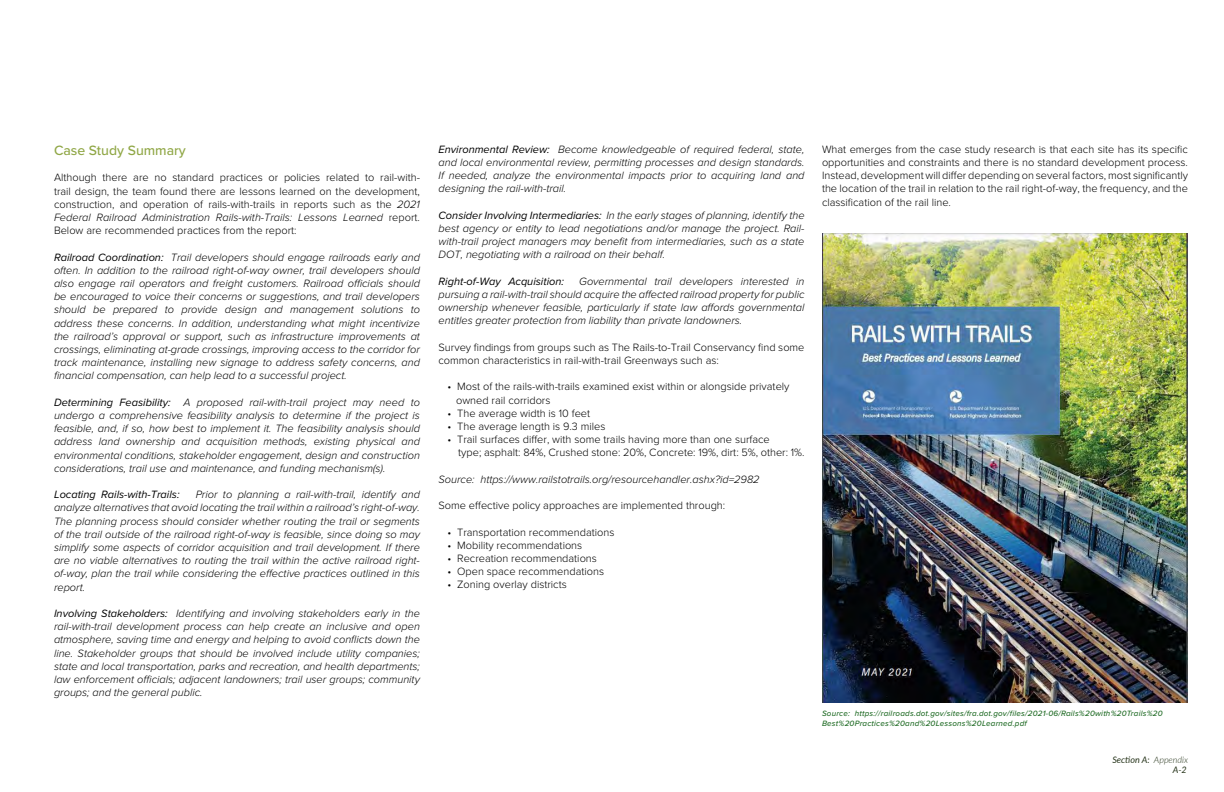
<style>
.page{position:relative;width:1224px;height:792px;background:#fff}
.page>*{position:absolute;margin:0;border:0;box-sizing:border-box;transform-origin:0 0}
.t1{font:500 14px "Proxima Nova";color:#90a746}
.Chapter_Body_Text{font:italic 300 11px/13.2px "Proxima Nova";color:#000;text-align:justify}
.Chapter_Body_Text-2{font:300 11px/13.2px "Proxima Nova";color:#000;text-align:justify}
.Chapter_Body_Text-3{font:italic 11px "Proxima Nova";color:#000}
.t2{font:italic 9px "Lato";color:#26341a}
.t3{font:italic 500 8px/9.6px "Proxima Nova";letter-spacing:.025em;color:#246e29}
.s1{font-style:italic}
.s2{font-weight:400}
.s3{font-weight:300}
</style>
<div class="page">
<img style="left:822px;top:233px;width:366px;height:469px">
<p class="t1" style="left:54px;top:140px;width:133px">Case Study Summary</p>
<p class="Chapter_Body_Text-2" style="left:54px;top:171px;width:368px">Although there are no standard practices or policies related to rail-with&shy;trail design, the team found there are lessons learned on the development, construction, and operation of rails-with-trails in reports such as the <span class="s1">2021<br>Federal Railroad Administration Rails-with-Trails: Lessons Learned</span> report.<br>Below are recommended practices from the report:</p>
<p class="Chapter_Body_Text" style="left:54px;top:250px;width:368px"><span class="s2">Railroad Coordination:</span> Trail developers should engage railroads early and often. In addition to the railroad right-of-way owner, trail developers should also engage rail operators and freight customers. Railroad officials should be encouraged to voice their concerns or suggestions, and trail developers should be prepared to provide design and management solutions to address these concerns. In addition, understanding what might incentivize the railroad’s approval or support, such as infrastructure improvements at crossings, eliminating at-grade crossings, improving access to the corridor for track maintenance, installing new signage to address safety concerns, and financial compensation, can help lead to a successful project.</p>
<p class="Chapter_Body_Text" style="left:54px;top:395px;width:368px"><span class="s2">Determining Feasibility:</span> A proposed rail-with-trail project may need to undergo a comprehensive feasibility analysis to determine if the project is feasible, and, if so, how best to implement it. The feasibility analysis should address land ownership and acquisition methods, existing physical and environmental conditions, stakeholder engagement, design and construction considerations, trail use and maintenance, and funding mechanism(s).</p>
<p class="Chapter_Body_Text-3" style="left:54px;top:486px;width:127px">Locating Rails-with-Trails:</p>
<p class="Chapter_Body_Text" style="left:54px;top:487px;width:368px;text-indent:142px">Prior to planning a rail-with-trail, identify and analyze alternatives that avoid locating the trail within a railroad’s right-of-way.<br>The planning process should consider whether routing the trail or segments of the trail outside of the railroad right-of-way is feasible, since doing so may simplify some aspects of corridor acquisition and trail development. If there are no viable alternatives to routing the trail within the active railroad right&shy;of-way, plan the trail while considering the effective practices outlined in this report.</p>
<p class="Chapter_Body_Text" style="left:54px;top:606px;width:368px"><span class="s2">Involving Stakeholders:</span> Identifying and involving stakeholders early in the rail-with-trail development process can help create an inclusive and open atmosphere, saving time and energy and helping to avoid conflicts down the line. Stakeholder groups that should be involved include utility companies; state and local transportation, parks and recreation, and health departments; law enforcement officials; adjacent landowners; trail user groups; community groups; and the general public.</p>
<p class="Chapter_Body_Text" style="left:439px;top:142px;width:368px"><span class="s2">Environmental Review:</span> Become knowledgeable of required federal, state, and local environmental review, permitting processes and design standards.<br>If needed, analyze the environmental impacts prior to acquiring land and designing the rail-with-trail.</p>
<p class="Chapter_Body_Text" style="left:439px;top:208px;width:368px"><span class="s2">Consider Involving Intermediaries:</span> In the early stages of planning, identify the best agency or entity to lead negotiations and/or manage the project. Rail&shy;with-trail project managers may benefit from intermediaries, such as a state DOT, negotiating with a railroad on their behalf.</p>
<p class="Chapter_Body_Text-3" style="left:439px;top:273px;width:127px">Right-of-Way Acquisition:</p>
<p class="Chapter_Body_Text" style="left:439px;top:274px;width:368px;text-indent:141px">Governmental trail developers interested in pursuing a rail-with-trail should acquire the affected railroad property for public ownership whenever feasible, particularly if state law affords governmental entitles greater protection from liability than private landowners.</p>
<p class="Chapter_Body_Text-2" style="left:439px;top:340px;width:368px">Survey findings from groups such as The Rails-to-Trail Conservancy find some common characteristics in rail-with-trail Greenways such as:</p>
<p class="Chapter_Body_Text-2" style="left:448px;top:380px;width:343px">• Most of the rails-with-trails examined exist within or alongside privately</p>
<p class="Chapter_Body_Text-2" style="left:456px;top:393px;width:96px">owned rail corridors</p>
<p class="Chapter_Body_Text-2" style="left:448px;top:406px;width:144px">• The average width is 10 feet</p>
<p class="Chapter_Body_Text-2" style="left:448px;top:419px;width:159px">• The average length is 9.3 miles</p>
<p class="Chapter_Body_Text-2" style="left:458px;top:432px;width:348px;text-indent:-11px">• Trail surfaces differ, with some trails having more than one surface<br>type; asphalt: 84%, Crushed stone: 20%, Concrete: 19%, dirt: 5%, other: 1%.</p>
<p class="Chapter_Body_Text" style="left:439px;top:472px;width:323px">Source: https://www.railstotrails.org/resourcehandler.ashx?id=2982</p>
<p class="Chapter_Body_Text-2" style="left:439px;top:498px;width:288px">Some effective policy approaches are implemented through:</p>
<p class="Chapter_Body_Text-2" style="left:448px;top:525px;width:168px">• Transportation recommendations</p>
<p class="Chapter_Body_Text-2" style="left:448px;top:538px;width:136px">• Mobility recommendations</p>
<p class="Chapter_Body_Text-2" style="left:448px;top:551px;width:151px">• Recreation recommendations</p>
<p class="Chapter_Body_Text-2" style="left:448px;top:564px;width:158px">• Open space recommendations</p>
<p class="Chapter_Body_Text-2" style="left:448px;top:578px;width:121px">• Zoning overlay districts</p>
<p class="Chapter_Body_Text-2" style="left:822px;top:142px;width:368px">What emerges from the case study research is that each site has its specific opportunities and constraints and there is no standard development process.<br>Instead, development will differ depending on several factors, most significantly the location of the trail in relation to the rail right-of-way, the frequency, and the classification of the rail line.</p>
<p class="t3" style="left:822px;top:708px;width:342px">Source: https://railroads.dot.gov/sites/fra.dot.gov/files/2021-06/Rails%20with%20Trails%20<br>Best%20Practices%20and%20Lessons%20Learned.pdf</p>
<p class="t2" style="left:1112px;top:754px;width:77px">Section A: <span class="s3">Appendix</span></p>
<p class="t2" style="left:1173px;top:763px;width:15px">A-2</p>
</div>
